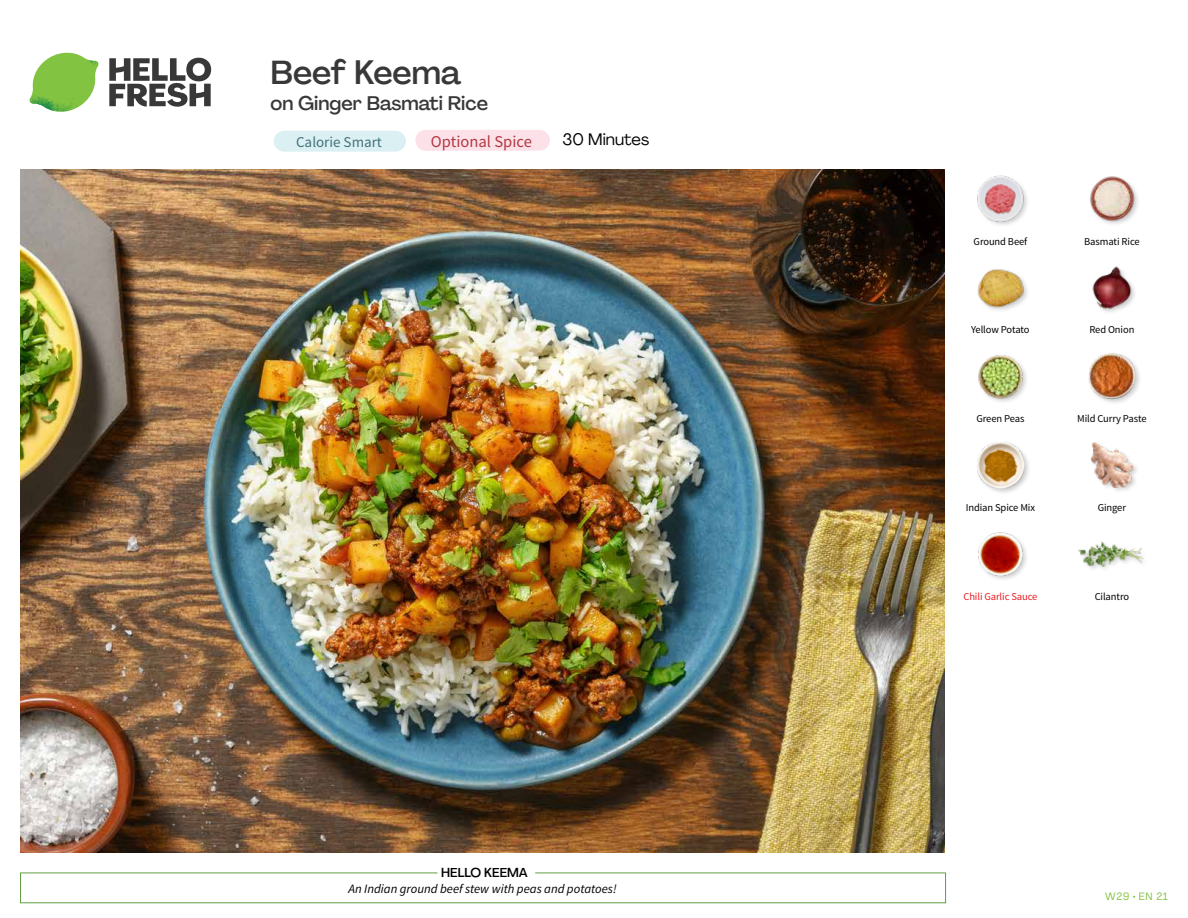
<style>
.page{position:relative;width:1188px;height:918px;background:#fff}
.page>*{position:absolute;margin:0;border:0;box-sizing:border-box;transform-origin:0 0}
.t1{font:500 33px "Agrandir";letter-spacing:-.005em;color:#383839}
.t2{font:500 19.5px "Agrandir";color:#383839}
.t3{font:16.5px "Source Sans Pro";color:#b33841}
.t4{font:16.5px "Agrandir";color:#000}
.t5{font:15px "Source Sans Pro";color:#43717b}
.t6{font:italic 12.75px "Source Sans Pro";color:#000}
.t7{font:500 12.75px "Agrandir";color:#000}
.t8{font:10.5px "Source Sans Pro";letter-spacing:-.01em;color:#000}
.t9{font:10.5px "Source Sans Pro";letter-spacing:-.01em;color:#ed1d24}
.t10{font:10.5px "Agrandir";letter-spacing:.05em;color:#82c341}
</style>
<div class="page">
<div style="left:415px;top:130px;width:135px;height:21px;background:#fce1e9;border-radius:10px"></div>
<div style="left:274px;top:131px;width:132px;height:21px;background:#dbf0f2;border-radius:10px"></div>
<svg style="left:109px;top:57px;width:102px;height:50px"></svg>
<svg style="left:34px;top:53px;width:62px;height:40px"></svg>
<img style="left:67px;top:53px;width:32px;height:26px">
<img style="left:33px;top:75px;width:59px;height:11px">
<img style="left:29px;top:79px;width:61px;height:33px">
<img style="left:65px;top:86px;width:27px;height:25px">
<div style="left:20px;top:873px;width:926px;height:30px;border:1px solid #609f43"></div>
<div style="left:437px;top:865px;width:98px;height:15px;background:#fff"></div>
<img style="left:21px;top:170px;width:924px;height:682px">
<img style="left:1078px;top:541px;width:66px;height:27px">
<img style="left:978px;top:532px;width:49px;height:47px">
<div style="left:1090px;top:442px;width:50px;height:52px;background:#000;opacity:.2"></div>
<img style="left:1090px;top:442px;width:43px;height:46px">
<div style="left:976px;top:441px;width:55px;height:55px;background:#000;opacity:.2"></div>
<img style="left:977px;top:441px;width:47px;height:48px">
<div style="left:1087px;top:352px;width:56px;height:54px;background:#000;opacity:.2"></div>
<img style="left:1088px;top:352px;width:48px;height:48px">
<img style="left:978px;top:355px;width:48px;height:47px">
<img style="left:1092px;top:266px;width:43px;height:46px">
<img style="left:977px;top:269px;width:50px;height:41px">
<img style="left:1090px;top:176px;width:48px;height:48px">
<img style="left:977px;top:175px;width:50px;height:50px">
<h1 class="t1" style="left:271px;top:52px;width:192px">Beef Keema</h1>
<h2 class="t2" style="left:271px;top:91px;width:219px">on Ginger Basmati Rice</h2>
<h3 class="t5" style="left:296px;top:133px;width:87px">Calorie Smart</h3>
<h3 class="t3" style="left:431px;top:132px;width:103px">Optional Spice</h3>
<h3 class="t4" style="left:562px;top:129px;width:88px">30 Minutes</h3>
<p class="t7" style="left:441px;top:864px;width:88px">HELLO KEEMA</p>
<p class="t6" style="left:349px;top:881px;width:270px">An Indian ground beef stew with peas and potatoes!</p>
<p class="t8" style="left:974px;top:235px;width:55px">Ground Beef</p>
<p class="t8" style="left:1084px;top:235px;width:57px">Basmati Rice</p>
<p class="t8" style="left:971px;top:323px;width:60px">Yellow Potato</p>
<p class="t8" style="left:1089px;top:323px;width:47px">Red Onion</p>
<p class="t8" style="left:976px;top:412px;width:49px">Green Peas</p>
<p class="t8" style="left:1077px;top:412px;width:71px">Mild Curry Paste</p>
<p class="t8" style="left:966px;top:501px;width:71px">Indian Spice Mix</p>
<p class="t8" style="left:1098px;top:501px;width:30px">Ginger</p>
<p class="t9" style="left:963px;top:590px;width:75px">Chili Garlic Sauce</p>
<p class="t8" style="left:1095px;top:590px;width:36px">Cilantro</p>
<p class="t10" style="left:1105px;top:890px;width:64px">W29 • EN 21</p>
</div>
